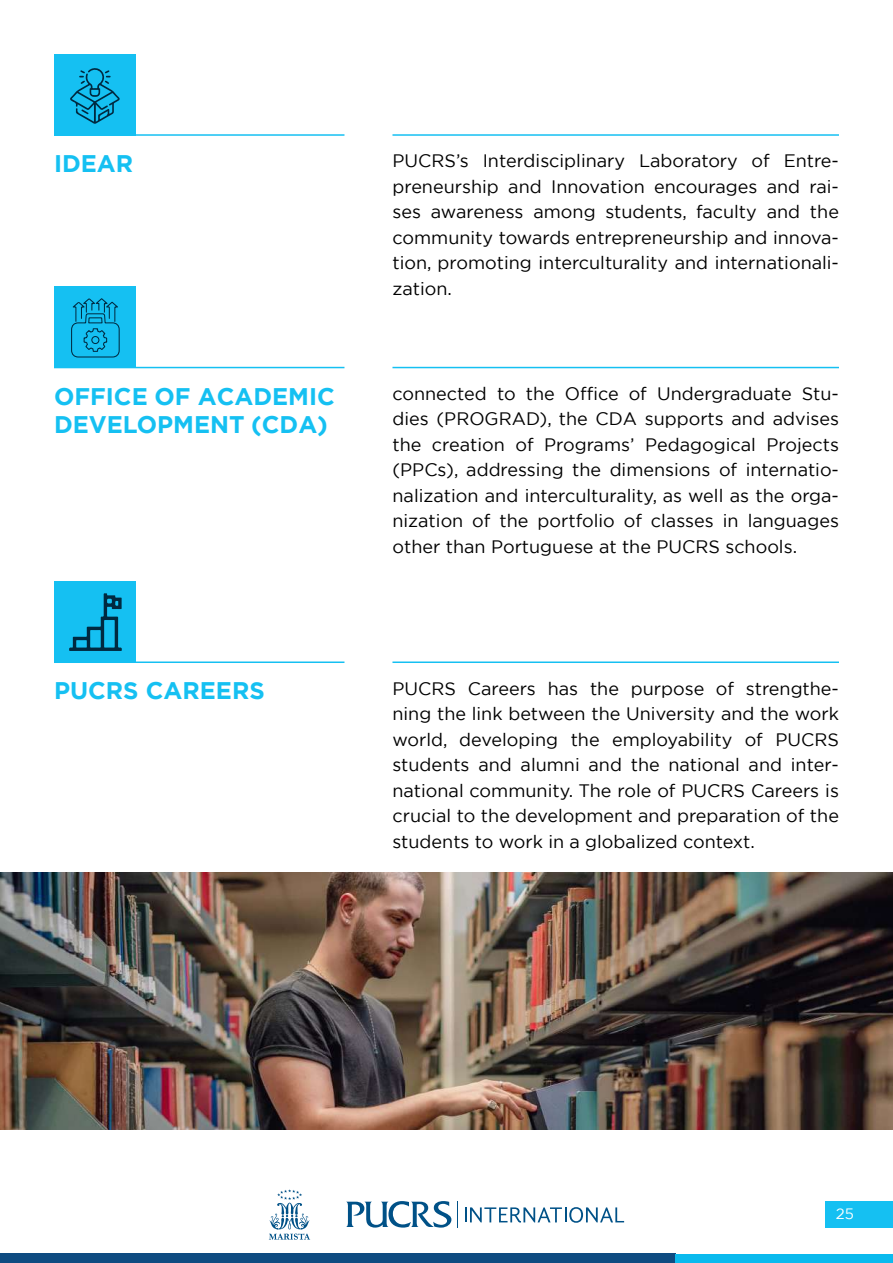
<style>
.page{position:relative;width:893px;height:1263px;background:#fff}
.page>*{position:absolute;margin:0;border:0;box-sizing:border-box;transform-origin:0 0}
.t1{font:700 24px/28.8px "Gotham";color:#15c0f2}
.t2{font:18px/25.5px "Gotham";color:#000;text-align:justify}
.t3{font:15px "Gotham";color:#fff}
</style>
<div class="page">
<svg style="left:457px;top:1201px;width:1px;height:27px"></svg>
<svg style="left:346px;top:1201px;width:105px;height:26px"></svg>
<svg style="left:465px;top:1207px;width:159px;height:16px"></svg>
<svg style="left:269px;top:1189px;width:41px;height:51px"></svg>
<div style="left:0;top:1253px;width:675px;height:10px;background:#0e4b81"></div>
<div style="left:675px;top:1253px;width:218px;height:10px;background:#0bbaee"></div>
<div style="left:825px;top:1201px;width:68px;height:27px;background:#15c0f2"></div>
<hr style="left:54px;top:134px;width:290px;height:2px;background:#15c0f2">
<hr style="left:54px;top:367px;width:290px;height:1px;background:#15c0f2">
<hr style="left:54px;top:661px;width:290px;height:2px;background:#15c0f2">
<hr style="left:392px;top:134px;width:447px;height:2px;background:#15c0f2">
<hr style="left:392px;top:367px;width:447px;height:1px;background:#15c0f2">
<hr style="left:392px;top:661px;width:447px;height:2px;background:#15c0f2">
<div style="left:54px;top:54px;width:82px;height:82px;background:#15c0f2"></div>
<div style="left:54px;top:287px;width:82px;height:81px;background:#15c0f2"></div>
<div style="left:54px;top:581px;width:82px;height:82px;background:#15c0f2"></div>
<img style="left:0;top:872px;width:893px;height:257px">
<svg style="left:70px;top:68px;width:50px;height:56px"></svg>
<svg style="left:69px;top:593px;width:53px;height:58px"></svg>
<svg style="left:71px;top:298px;width:49px;height:59px"></svg>
<h1 class="t1" style="left:54px;top:149px;width:81px">IDEAR</h1>
<p class="t2" style="left:392px;top:148px;width:448px">PUCRS’s Interdisciplinary Laboratory of Entre&shy;preneurship and Innovation encourages and rai&shy;ses awareness among students, faculty and the community towards entrepreneurship and innova&shy;tion, promoting interculturality and internationali&shy;zation.</p>
<h1 class="t1" style="left:54px;top:382px;width:282px">OFFICE OF ACADEMIC<br>DEVELOPMENT (CDA)</h1>
<p class="t2" style="left:392px;top:380px;width:448px">connected to the Office of Undergraduate Stu&shy;dies (PROGRAD), the CDA supports and advises the creation of Programs’ Pedagogical Projects (PPCs), addressing the dimensions of internatio&shy;nalization and interculturality, as well as the orga&shy;nization of the portfolio of classes in languages other than Portuguese at the PUCRS schools.</p>
<h1 class="t1" style="left:54px;top:676px;width:212px">PUCRS CAREERS</h1>
<p class="t2" style="left:392px;top:675px;width:448px">PUCRS Careers has the purpose of strengthe&shy;ning the link between the University and the work world, developing the employability of PUCRS students and alumni and the national and inter&shy;national community. The role of PUCRS Careers is crucial to the development and preparation of the students to work in a globalized context.</p>
<p class="t3" style="left:836px;top:1204px;width:20px">25</p>
</div>
